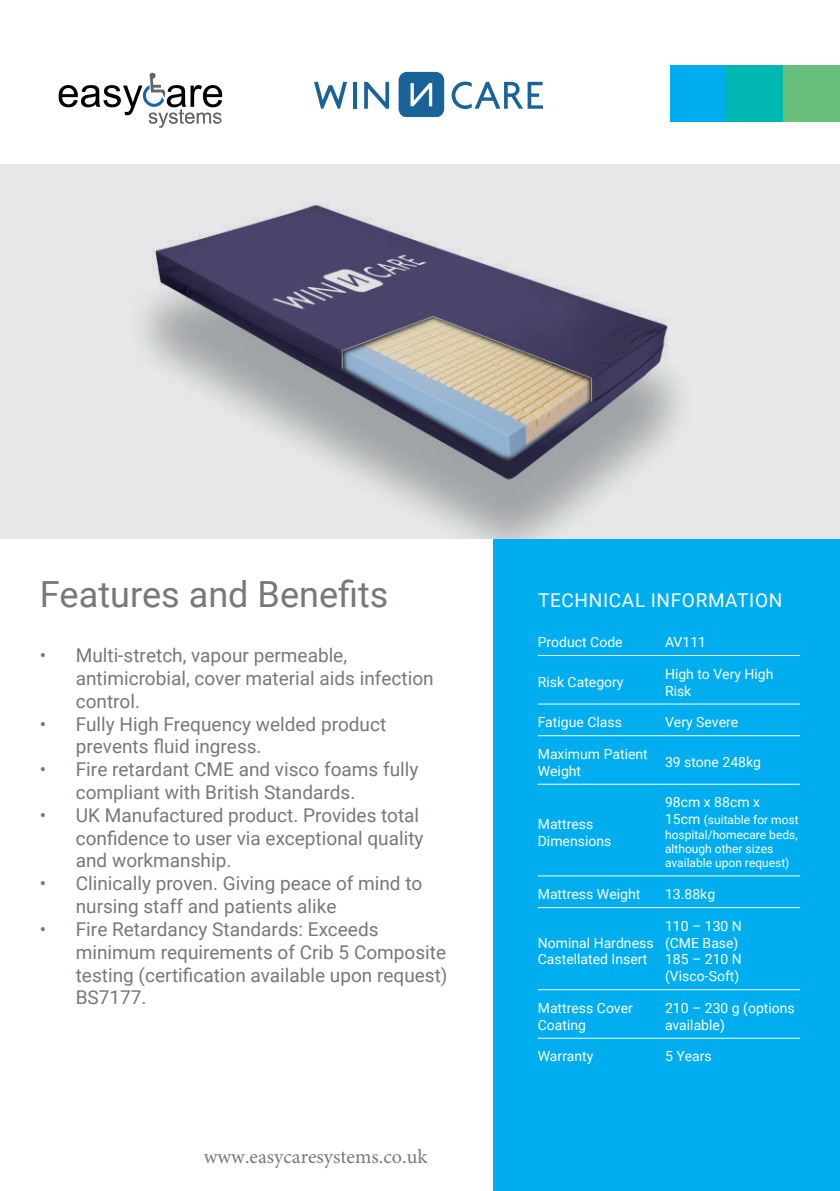
<style>
.page{position:relative;width:840px;height:1191px;background:#fff}
.page>*{position:absolute;margin:0;border:0;box-sizing:border-box;transform-origin:0 0}
.t1{font:36px "Roboto";color:#76787b}
.t2{font:20px "Minion Pro";color:#77797b}
.t3{font:19px/22.8px "Roboto";color:#76787b}
.t4{font:19px "Roboto";letter-spacing:.035em;color:#fff}
.t5{font:14px/16.8px "Roboto";color:#fff}
.t6{font:12px/14.4px "Roboto";color:#fff}
.s1{font-size:14px}
</style>
<div class="page">
<div style="left:669px;top:65px;width:57px;height:57px;background:#00aeef"></div>
<div style="left:726px;top:65px;width:56px;height:57px;background:#00b8b1"></div>
<div style="left:782px;top:65px;width:57px;height:57px;background:#68c07a"></div>
<div style="left:493px;top:538px;width:346px;height:653px;background:#00aeef"></div>
<hr style="left:537px;top:655px;width:262px;height:1px;background:#fff">
<hr style="left:537px;top:703px;width:262px;height:1px;background:#fff">
<hr style="left:537px;top:735px;width:262px;height:1px;background:#fff">
<hr style="left:537px;top:783px;width:262px;height:1px;background:#fff">
<hr style="left:537px;top:875px;width:262px;height:1px;background:#fff">
<hr style="left:537px;top:907px;width:262px;height:1px;background:#fff">
<hr style="left:537px;top:989px;width:262px;height:1px;background:#fff">
<hr style="left:537px;top:1038px;width:262px;height:1px;background:#fff">
<div style="left:0;top:164px;width:839px;height:375px;background:#e6e7e9"></div>
<img style="left:142px;top:203px;width:538px;height:336px">
<div style="left:398px;top:72px;width:46px;height:45px;background:#19639b;border-radius:8px"></div>
<svg style="left:410px;top:83px;width:22px;height:23px"></svg>
<svg style="left:451px;top:82px;width:91px;height:27px"></svg>
<svg style="left:364px;top:82px;width:25px;height:27px"></svg>
<hr style="left:353px;top:82px;width:3px;height:27px;background:#19639b">
<svg style="left:314px;top:82px;width:33px;height:27px"></svg>
<img style="left:58px;top:72px;width:165px;height:56px">
<h1 class="t1" style="left:40px;top:569px;width:350px">Features and Benefits</h1>
<p class="t3" style="left:76px;top:645px;width:359px;text-indent:-36px">• Multi-stretch, vapour permeable, antimicrobial, cover material aids infection control.</p>
<p class="t3" style="left:76px;top:714px;width:312px;text-indent:-36px">• Fully High Frequency welded product prevents fluid ingress.</p>
<p class="t3" style="left:76px;top:759px;width:344px;text-indent:-36px">• Fire retardant CME and visco foams fully compliant with British Standards.</p>
<p class="t3" style="left:76px;top:805px;width:349px;text-indent:-36px">• UK Manufactured product. Provides total confidence to user via exceptional quality and workmanship.</p>
<p class="t3" style="left:76px;top:873px;width:348px;text-indent:-36px">• Clinically proven. Giving peace of mind to nursing staff and patients alike</p>
<p class="t3" style="left:76px;top:919px;width:373px;text-indent:-36px">• Fire Retardancy Standards: Exceeds minimum requirements of Crib 5 Composite testing (certification available upon request)<br>BS7177.</p>
<p class="t2" style="left:204px;top:1143px;width:225px">www.easycaresystems.co.uk</p>
<p class="t4" style="left:538px;top:587px;width:246px">TECHNICAL INFORMATION</p>
<p class="t5" style="left:537px;top:635px;width:86px">Product Code</p>
<p class="t5" style="left:664px;top:633px;width:43px">AV111</p>
<p class="t5" style="left:537px;top:675px;width:87px">Risk Category</p>
<p class="t5" style="left:664px;top:665px;width:110px">High to Very High<br>Risk</p>
<p class="t5" style="left:537px;top:715px;width:86px">Fatigue Class</p>
<p class="t5" style="left:664px;top:713px;width:75px">Very Severe</p>
<p class="t5" style="left:537px;top:745px;width:111px">Maximum Patient<br>Weight</p>
<p class="t5" style="left:664px;top:755px;width:97px">39 stone 248kg</p>
<p class="t5" style="left:537px;top:815px;width:75px">Mattress<br>Dimensions</p>
<p class="t5" style="left:664px;top:795px;width:96px">98cm x 88cm x</p>
<p class="t6" style="left:664px;top:812px;width:135px"><span class="s1">15cm</span> (suitable for most hospital/homecare beds, although other sizes available upon request)</p>
<p class="t5" style="left:537px;top:885px;width:104px">Mattress Weight</p>
<p class="t5" style="left:664px;top:887px;width:52px">13.88kg</p>
<p class="t5" style="left:537px;top:933px;width:117px">Nominal Hardness<br>Castellated Insert</p>
<p class="t5" style="left:664px;top:917px;width:78px">110 – 130 N (CME Base)<br>185 – 210 N (Visco-Soft)</p>
<p class="t5" style="left:537px;top:999px;width:96px">Mattress Cover<br>Coating</p>
<p class="t5" style="left:664px;top:999px;width:131px">210 – 230 g (options available)</p>
<p class="t5" style="left:537px;top:1049px;width:57px">Warranty</p>
<p class="t5" style="left:664px;top:1049px;width:48px">5 Years</p>
</div>
